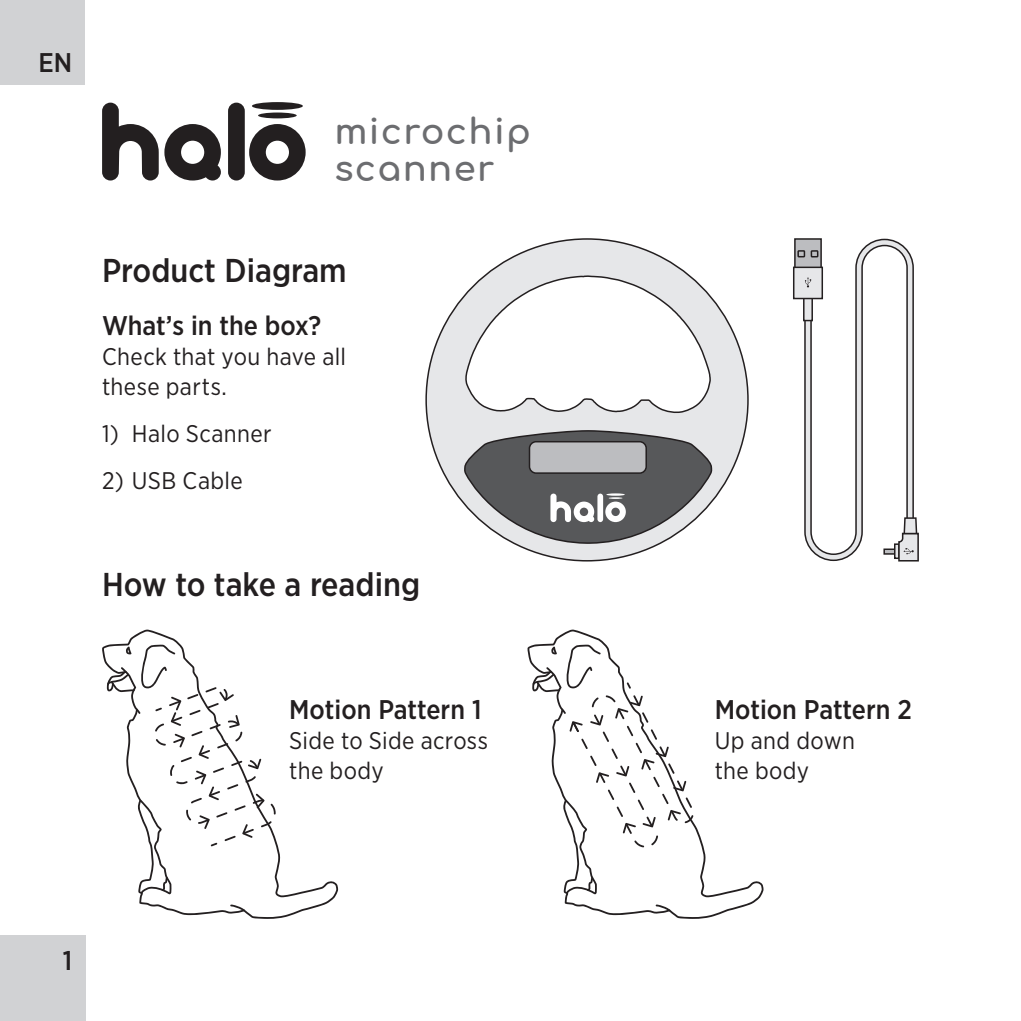
<style>
.page{position:relative;width:1021px;height:1021px;background:#fff}
.page>*{position:absolute;margin:0;border:0;box-sizing:border-box;transform-origin:0 0}
.t1{font:700 35.4px/36.9px "Comfortaa";letter-spacing:.04em;color:#6c6d70}
.t2{font:500 33px "Gotham Narrow";color:#231f20}
.t3{font:500 27px "Gotham Narrow";color:#231f20}
.t4{font:24px/30px "Gotham Narrow";letter-spacing:.015em;color:#231f20}
</style>
<div class="page">
<div style="left:0;top:0;width:85px;height:85px;background:#d1d2d4"></div>
<div style="left:0;top:935px;width:85px;height:85px;background:#d1d2d4"></div>
<svg style="left:249px;top:124px;width:56px;height:56px"></svg>
<div style="left:258px;top:112px;width:39px;height:6px;background:#231f20;border-radius:50%"></div>
<div style="left:252px;top:102px;width:51px;height:8px;background:#231f20;border-radius:50%"></div>
<div style="left:228px;top:103px;width:17px;height:77px;background:#231f20;border-radius:8px"></div>
<svg style="left:102px;top:103px;width:119px;height:77px"></svg>
<div style="left:426px;top:239px;width:322px;height:322px;background:#e6e7e9;border-radius:50%"></div>
<svg style="left:464px;top:274px;width:248px;height:139px"></svg>
<svg style="left:463px;top:430px;width:251px;height:114px"></svg>
<svg style="left:102px;top:629px;width:236px;height:289px"></svg>
<svg style="left:106px;top:644px;width:170px;height:271px"></svg>
<div style="left:794px;top:238px;width:27px;height:30px;border:2px solid #231f20"></div>
<div style="left:793px;top:266px;width:30px;height:33px;border:2px solid #231f20"></div>
<svg style="left:796px;top:238px;width:123px;height:324px"></svg>
<svg style="left:527px;top:629px;width:237px;height:289px"></svg>
<svg style="left:531px;top:644px;width:162px;height:271px"></svg>
<p class="t3" style="left:39px;top:46px;width:35px">EN</p>
<h1 class="t1" style="left:334px;top:109px;width:198px">microchip scanner</h1>
<h2 class="t2" style="left:102px;top:249px;width:246px">Product Diagram</h2>
<p class="t3" style="left:102px;top:308px;width:221px">What’s in the box?</p>
<p class="t4" style="left:102px;top:341px;width:245px">Check that you have all these parts.</p>
<p class="t4" style="left:102px;top:418px;width:171px">1) Halo Scanner</p>
<p class="t4" style="left:102px;top:465px;width:142px">2) USB Cable</p>
<h2 class="t2" style="left:102px;top:564px;width:319px">How to take a reading</h2>
<p class="t3" style="left:289px;top:692px;width:194px">Motion Pattern 1</p>
<p class="t4" style="left:289px;top:725px;width:200px">Side to Side across the body</p>
<p class="t3" style="left:63px;top:943px;width:11px">1</p>
<p class="t3" style="left:714px;top:692px;width:199px">Motion Pattern 2</p>
<p class="t4" style="left:714px;top:725px;width:142px">Up and down the body</p>
</div>
